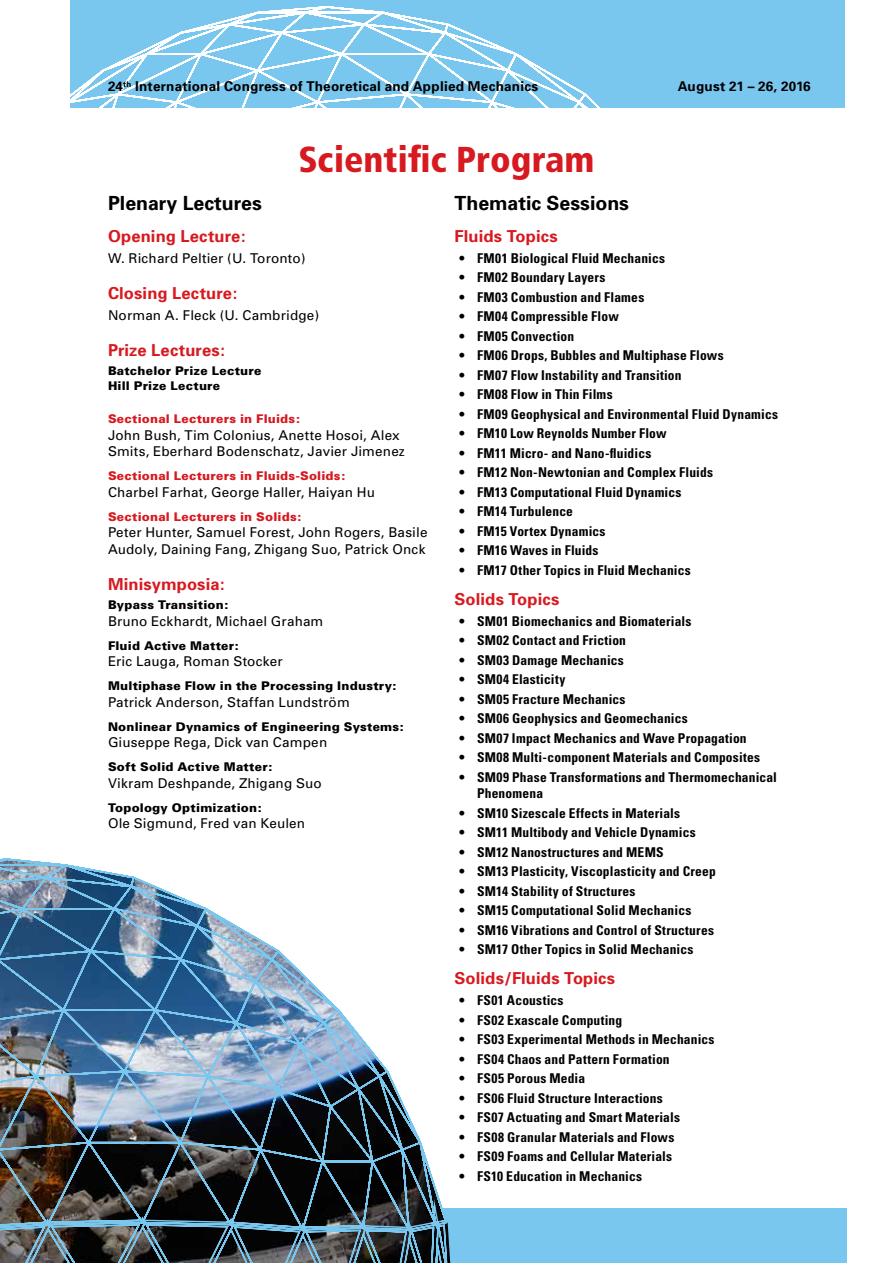
<style>
.page{position:relative;width:893px;height:1263px;background:#fff}
.page>*{position:absolute;margin:0;border:0;box-sizing:border-box;transform-origin:0 0}
.t1{font:900 condensed 36px "Frutiger";color:#d71920}
.t2{font:700 19.5px "Univers";color:#000}
.t3{font:700 16.5px "Univers";letter-spacing:.01em;color:#d71920}
.t4{font:700 condensed 13.5px/16.5px "Univers";letter-spacing:.015em;color:#000}
.t5{font:13.5px/16.5px "Univers";letter-spacing:.01em;color:#000}
.t6{font:700 13.5px "Univers";letter-spacing:.015em;color:#000}
.t7{font:900 12px/15px "Univers";letter-spacing:.02em;color:#000}
.t8{font:900 12px "Univers";letter-spacing:.02em;color:#d71920}
</style>
<div class="page">
<div style="left:70px;top:0;width:774px;height:108px;background:#79c6ee"></div>
<svg style="left:70px;top:6px;width:530px;height:102px"></svg>
<div style="left:72px;top:1208px;width:774px;height:55px;background:#79c6ee"></div>
<img style="left:0;top:858px;width:451px;height:405px">
<p class="t6" style="left:108px;top:78px;width:432px">24<sup>th</sup> International Congress of Theoretical and Applied Mechanics</p>
<p class="t6" style="left:678px;top:78px;width:134px">August 21 – 26, 2016</p>
<h1 class="t1" style="left:298px;top:138px;width:298px">Scientific Program</h1>
<h2 class="t2" style="left:454px;top:192px;width:176px">Thematic Sessions</h2>
<p class="t3" style="left:454px;top:226px;width:105px">Fluids Topics</p>
<p class="t4" style="left:459px;top:250px;width:208px">• FM01 Biological Fluid Mechanics</p>
<p class="t4" style="left:459px;top:269px;width:148px">• FM02 Boundary Layers</p>
<p class="t4" style="left:459px;top:289px;width:187px">• FM03 Combustion and Flames</p>
<p class="t4" style="left:459px;top:308px;width:161px">• FM04 Compressible Flow</p>
<p class="t4" style="left:459px;top:328px;width:117px">• FM05 Convection</p>
<p class="t4" style="left:459px;top:347px;width:266px">• FM06 Drops, Bubbles and Multiphase Flows</p>
<p class="t4" style="left:459px;top:367px;width:224px">• FM07 Flow Instability and Transition</p>
<p class="t4" style="left:459px;top:386px;width:155px">• FM08 Flow in Thin Films</p>
<p class="t4" style="left:459px;top:406px;width:321px">• FM09 Geophysical and Environmental Fluid Dynamics</p>
<p class="t4" style="left:459px;top:425px;width:209px">• FM10 Low Reynolds Number Flow</p>
<p class="t4" style="left:459px;top:445px;width:194px">• FM11 Micro- and Nano-fluidics</p>
<p class="t4" style="left:459px;top:464px;width:256px">• FM12 Non-Newtonian and Complex Fluids</p>
<p class="t4" style="left:459px;top:484px;width:224px">• FM13 Computational Fluid Dynamics</p>
<p class="t4" style="left:459px;top:503px;width:115px">• FM14 Turbulence</p>
<p class="t4" style="left:459px;top:523px;width:148px">• FM15 Vortex Dynamics</p>
<p class="t4" style="left:459px;top:542px;width:141px">• FM16 Waves in Fluids</p>
<p class="t4" style="left:459px;top:562px;width:233px">• FM17 Other Topics in Fluid Mechanics</p>
<p class="t3" style="left:454px;top:589px;width:106px">Solids Topics</p>
<p class="t4" style="left:459px;top:613px;width:234px">• SM01 Biomechanics and Biomaterials</p>
<p class="t4" style="left:459px;top:632px;width:168px">• SM02 Contact and Friction</p>
<p class="t4" style="left:459px;top:652px;width:166px">• SM03 Damage Mechanics</p>
<p class="t4" style="left:459px;top:671px;width:108px">• SM04 Elasticity</p>
<p class="t4" style="left:459px;top:691px;width:168px">• SM05 Fracture Mechanics</p>
<p class="t4" style="left:459px;top:710px;width:230px">• SM06 Geophysics and Geomechanics</p>
<p class="t4" style="left:459px;top:730px;width:289px">• SM07 Impact Mechanics and Wave Propagation</p>
<p class="t4" style="left:459px;top:749px;width:303px">• SM08 Multi-component Materials and Composites</p>
<p class="t4" style="left:477px;top:769px;width:301px;text-indent:-18px">• SM09 Phase Transformations and Thermomechanical<br>Phenomena</p>
<p class="t4" style="left:459px;top:805px;width:223px">• SM10 Sizescale Effects in Materials</p>
<p class="t4" style="left:459px;top:824px;width:238px">• SM11 Multibody and Vehicle Dynamics</p>
<p class="t4" style="left:459px;top:844px;width:206px">• SM12 Nanostructures and MEMS</p>
<p class="t4" style="left:459px;top:863px;width:258px">• SM13 Plasticity, Viscoplasticity and Creep</p>
<p class="t4" style="left:459px;top:883px;width:178px">• SM14 Stability of Structures</p>
<p class="t4" style="left:459px;top:902px;width:234px">• SM15 Computational Solid Mechanics</p>
<p class="t4" style="left:459px;top:922px;width:257px">• SM16 Vibrations and Control of Structures</p>
<p class="t4" style="left:459px;top:941px;width:236px">• SM17 Other Topics in Solid Mechanics</p>
<p class="t3" style="left:454px;top:968px;width:162px">Solids/Fluids Topics</p>
<p class="t4" style="left:459px;top:992px;width:106px">• FS01 Acoustics</p>
<p class="t4" style="left:459px;top:1012px;width:165px">• FS02 Exascale Computing</p>
<p class="t4" style="left:459px;top:1031px;width:257px">• FS03 Experimental Methods in Mechanics</p>
<p class="t4" style="left:459px;top:1051px;width:212px">• FS04 Chaos and Pattern Formation</p>
<p class="t4" style="left:459px;top:1070px;width:128px">• FS05 Porous Media</p>
<p class="t4" style="left:459px;top:1090px;width:205px">• FS06 Fluid Structure Interactions</p>
<p class="t4" style="left:459px;top:1109px;width:222px">• FS07 Actuating and Smart Materials</p>
<p class="t4" style="left:459px;top:1129px;width:217px">• FS08 Granular Materials and Flows</p>
<p class="t4" style="left:459px;top:1148px;width:215px">• FS09 Foams and Cellular Materials</p>
<p class="t4" style="left:459px;top:1168px;width:185px">• FS10 Education in Mechanics</p>
<h2 class="t2" style="left:108px;top:192px;width:155px">Plenary Lectures</h2>
<p class="t3" style="left:108px;top:226px;width:139px">Opening Lecture:</p>
<p class="t5" style="left:108px;top:250px;width:199px">W. Richard Peltier (U. Toronto)</p>
<p class="t3" style="left:108px;top:283px;width:131px">Closing Lecture:</p>
<p class="t5" style="left:108px;top:307px;width:213px">Norman A. Fleck (U. Cambridge)</p>
<p class="t3" style="left:108px;top:340px;width:119px">Prize Lectures:</p>
<p class="t7" style="left:108px;top:363px;width:155px">Batchelor Prize Lecture<br>Hill Prize Lecture</p>
<p class="t8" style="left:108px;top:412px;width:193px">Sectional Lecturers in Fluids:</p>
<p class="t5" style="left:108px;top:427px;width:298px">John Bush, Tim Colonius, Anette Hosoi, Alex<br>Smits, Eberhard Bodenschatz, Javier Jimenez</p>
<p class="t8" style="left:108px;top:469px;width:239px">Sectional Lecturers in Fluids-Solids:</p>
<p class="t5" style="left:108px;top:484px;width:268px">Charbel Farhat, George Haller, Haiyan Hu</p>
<p class="t8" style="left:108px;top:509px;width:195px">Sectional Lecturers in Solids:</p>
<p class="t5" style="left:108px;top:524px;width:321px">Peter Hunter, Samuel Forest, John Rogers, Basile<br>Audoly, Daining Fang, Zhigang Suo, Patrick Onck</p>
<p class="t3" style="left:108px;top:574px;width:118px">Minisymposia:</p>
<p class="t7" style="left:108px;top:597px;width:122px">Bypass Transition:</p>
<p class="t5" style="left:108px;top:613px;width:217px">Bruno Eckhardt, Michael Graham</p>
<p class="t7" style="left:108px;top:638px;width:132px">Fluid Active Matter:</p>
<p class="t5" style="left:108px;top:653px;width:176px">Eric Lauga, Roman Stocker</p>
<p class="t7" style="left:108px;top:678px;width:290px">Multiphase Flow in the Processing Industry:</p>
<p class="t5" style="left:108px;top:694px;width:243px">Patrick Anderson, Staffan Lundström</p>
<p class="t7" style="left:108px;top:719px;width:297px">Nonlinear Dynamics of Engineering Systems:</p>
<p class="t5" style="left:108px;top:734px;width:221px">Giuseppe Rega, Dick van Campen</p>
<p class="t7" style="left:108px;top:759px;width:166px">Soft Solid Active Matter:</p>
<p class="t5" style="left:108px;top:775px;width:215px">Vikram Deshpande, Zhigang Suo</p>
<p class="t7" style="left:108px;top:800px;width:155px">Topology Optimization:</p>
<p class="t5" style="left:108px;top:815px;width:199px">Ole Sigmund, Fred van Keulen</p>
</div>
